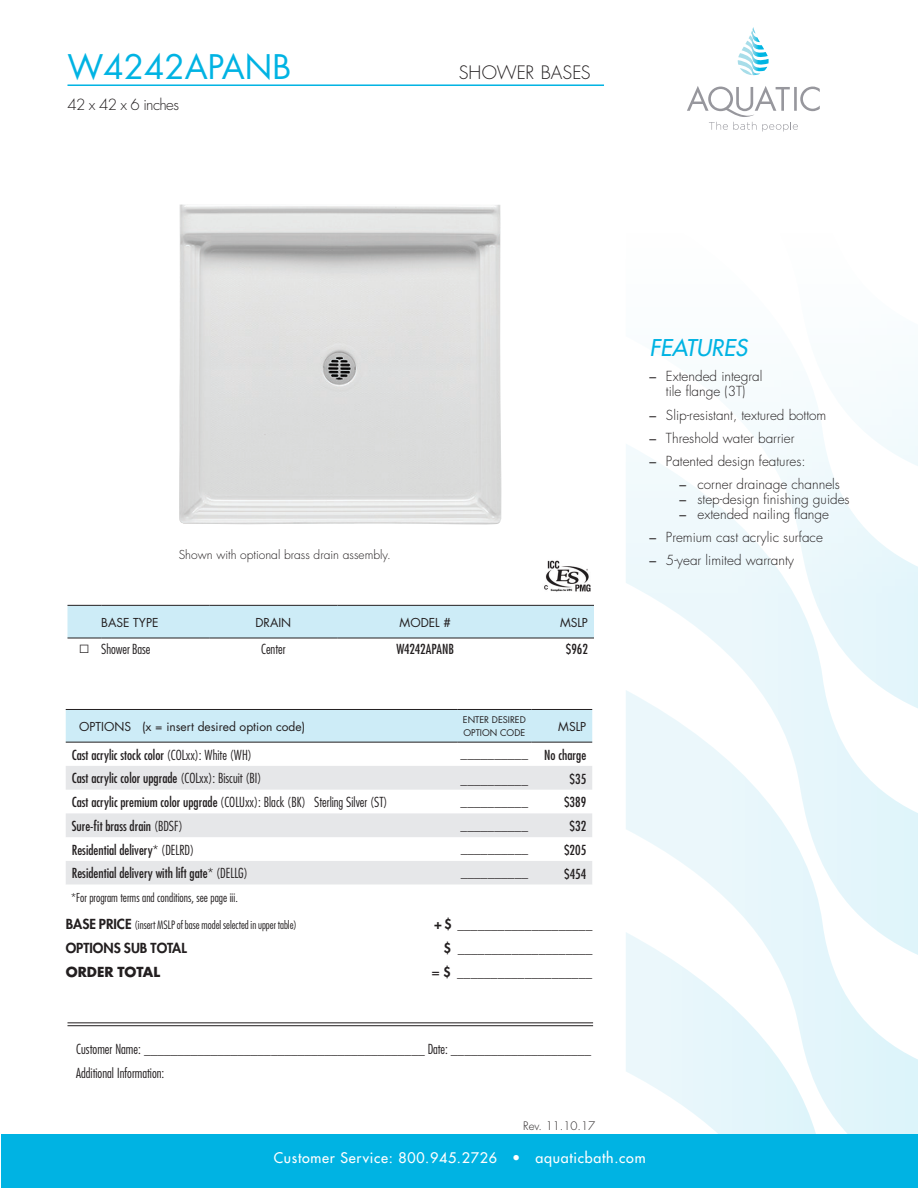
<style>
.page{position:relative;width:918px;height:1188px;background:#fff}
.page>*{position:absolute;margin:0;border:0;box-sizing:border-box;transform-origin:0 0}
.t1{font:33px "Futura Std";color:#00b3e3}
.t2{font:italic 500 22.5px "Futura Std";color:#00b3e3}
.t3{font:300 18px "Futura Std";letter-spacing:.005em;color:#231f20}
.t4{font:300 15px "Futura Std";letter-spacing:-.04em;color:#231f20}
.t5{font:500 14.25px "Futura Std";letter-spacing:.05em;color:#fff}
.t6{font:300 condensed 13.5px/24px "Futura Std";color:#231f20}
.t7{font:300 13.5px/15px "Futura Std";color:#231f20;text-align:center}
.t8{font:condensed 13.5px "Futura Std";color:#231f20}
.t9{font:800 13.5px "Futura Std";color:#231f20}
.t10{font:700 13.5px "Futura Std";color:#231f20}
.t11{font:12px "Futura Std";color:#231f20}
.t12{font:300 condensed 12px "Futura Std";color:#231f20}
.t13{font:300 12px "Futura Std";color:#231f20}
.t14{font:300 11.4px "Futura Std";color:#231f20}
.t15{font:300 condensed 11.25px "Futura Std";color:#231f20}
.t16{font:9px/13.5px "Futura Std";color:#231f20}
.s1{font-family:"Arial";font-weight:400;font-stretch:normal;font-size:18px}
.s2{font-weight:300}
.s3{font-weight:400}
.s4{font-weight:800;font-stretch:normal;font-size:13.5px}
.s5{font-weight:500}
</style>
<div class="page">
<hr style="left:68px;top:1025px;width:525px;height:1px;background:#231f20">
<hr style="left:68px;top:1022px;width:525px;height:1px;background:#231f20">
<svg style="left:745px;top:380px;width:173px;height:63px"></svg>
<svg style="left:626px;top:443px;width:292px;height:247px"></svg>
<svg style="left:626px;top:690px;width:292px;height:444px"></svg>
<svg style="left:626px;top:932px;width:201px;height:202px"></svg>
<hr style="left:68px;top:84px;width:536px;height:2px;background:#00b3e3">
<svg style="left:687px;top:27px;width:133px;height:105px"></svg>
<div style="left:1px;top:1134px;width:917px;height:54px;background:#00b3e3"></div>
<img style="left:544px;top:560px;width:47px;height:32px">
<img style="left:179px;top:205px;width:322px;height:319px">
<div style="left:68px;top:604px;width:526px;height:34px;background:#cdecf7"></div>
<hr style="left:68px;top:605px;width:33px;height:1px;background:#231f20">
<hr style="left:101px;top:605px;width:108px;height:1px;background:#231f20">
<hr style="left:209px;top:605px;width:129px;height:1px;background:#231f20">
<hr style="left:338px;top:605px;width:175px;height:1px;background:#231f20">
<hr style="left:513px;top:605px;width:81px;height:1px;background:#231f20">
<hr style="left:68px;top:638px;width:33px;height:1px;background:#231f20">
<hr style="left:101px;top:638px;width:108px;height:1px;background:#231f20">
<hr style="left:209px;top:638px;width:129px;height:1px;background:#231f20">
<hr style="left:338px;top:638px;width:175px;height:1px;background:#231f20">
<hr style="left:513px;top:638px;width:81px;height:1px;background:#231f20">
<div style="left:66px;top:710px;width:526px;height:32px;background:#cdecf7"></div>
<svg style="left:66px;top:766px;width:526px;height:119px;fill:#e6e7e9"></svg>
<hr style="left:66px;top:709px;width:391px;height:1px;background:#231f20">
<hr style="left:457px;top:709px;width:74px;height:1px;background:#231f20">
<hr style="left:531px;top:709px;width:61px;height:1px;background:#231f20">
<hr style="left:66px;top:742px;width:391px;height:1px;background:#231f20">
<hr style="left:457px;top:742px;width:74px;height:1px;background:#231f20">
<hr style="left:531px;top:742px;width:61px;height:1px;background:#231f20">
<h1 class="t1" style="left:68px;top:45px;width:225px">W4242APANB</h1>
<p class="t4" style="left:68px;top:96px;width:113px">42 x 42 x 6 inches</p>
<h3 class="t3" style="left:459px;top:62px;width:134px">SHOWER BASES</h3>
<p class="t13" style="left:179px;top:547px;width:214px">Shown with optional brass drain assembly.</p>
<p class="t11" style="left:101px;top:615px;width:59px">BASE TYPE</p>
<p class="t11" style="left:255px;top:615px;width:37px">DRAIN</p>
<p class="t11" style="left:400px;top:615px;width:53px">MODEL #</p>
<p class="t11" style="left:560px;top:615px;width:29px">MSLP</p>
<p class="t6" style="left:79px;top:637px;width:73px"><span class="s1">□</span> Shower Base</p>
<p class="t6" style="left:261px;top:637px;width:26px">Center</p>
<p class="t8" style="left:397px;top:641px;width:59px">W4242APANB</p>
<p class="t8" style="left:566px;top:641px;width:24px">$962</p>
<p class="t11" style="left:79px;top:719px;width:228px">OPTIONS (x = insert desired option code)</p>
<p class="t16" style="left:463px;top:713px;width:64px">ENTER DESIRED<br>OPTION CODE</p>
<p class="t11" style="left:558px;top:719px;width:29px">MSLP</p>
<p class="t8" style="left:72px;top:747px;width:182px">Cast acrylic stock color <span class="s2">(COLxx): White (WH)</span></p>
<p class="t6" style="left:461px;top:741px;width:127px">__________ <span class="s3">No charge</span></p>
<p class="t8" style="left:72px;top:770px;width:191px">Cast acrylic color upgrade <span class="s2">(COLxx): Biscuit (BI)</span></p>
<p class="t6" style="left:461px;top:767px;width:69px">__________</p>
<p class="t8" style="left:570px;top:771px;width:18px">$35</p>
<p class="t6" style="left:72px;top:790px;width:317px"><span class="s3">Cast acrylic premium color upgrade</span> (COLUxx): Black (BK) Sterling Silver (ST)</p>
<p class="t6" style="left:461px;top:789px;width:69px">__________</p>
<p class="t8" style="left:564px;top:794px;width:24px">$389</p>
<p class="t8" style="left:72px;top:818px;width:113px">Sure-fit brass drain <span class="s2">(BDSF)</span></p>
<p class="t6" style="left:461px;top:813px;width:69px">__________</p>
<p class="t8" style="left:570px;top:818px;width:18px">$32</p>
<p class="t8" style="left:72px;top:842px;width:124px">Residential delivery<span class="s2">* (DELRD)</span></p>
<p class="t6" style="left:461px;top:836px;width:69px">__________</p>
<p class="t8" style="left:564px;top:842px;width:24px">$205</p>
<p class="t8" style="left:72px;top:865px;width:178px">Residential delivery with lift gate<span class="s2">* (DELLG)</span></p>
<p class="t6" style="left:461px;top:860px;width:69px">__________</p>
<p class="t8" style="left:564px;top:866px;width:24px">$454</p>
<p class="t12" style="left:71px;top:890px;width:168px">*For program terms and conditions, see page iii.</p>
<p class="t15" style="left:66px;top:919px;width:233px"><span class="s4">BASE PRICE</span> (insert MSLP of base model selected in upper table)</p>
<p class="t9" style="left:434px;top:916px;width:160px">+ $ ____________________</p>
<p class="t9" style="left:66px;top:940px;width:123px">OPTIONS SUB TOTAL</p>
<p class="t9" style="left:444px;top:940px;width:151px">$ ____________________</p>
<p class="t10" style="left:66px;top:963px;width:96px">ORDER TOTAL</p>
<p class="t9" style="left:432px;top:963px;width:162px"><span class="s5">=</span> $ ____________________</p>
<p class="t6" style="left:76px;top:1037px;width:517px">Customer Name: __________________________________________ Date: _____________________<br>Additional Information:</p>
<p class="t14" style="left:523px;top:1119px;width:73px">Rev. 11.10.17</p>
<h2 class="t2" style="left:650px;top:333px;width:99px">FEATURES</h2>
<p class="t7" style="left:650px;top:369px;width:114px"><span class="s3">–</span> Extended integral tile flange (3T)</p>
<p class="t7" style="left:650px;top:408px;width:178px"><span class="s3">–</span> Slip-resistant, textured bottom</p>
<p class="t7" style="left:650px;top:431px;width:147px"><span class="s3">–</span> Threshold water barrier</p>
<p class="t7" style="left:650px;top:454px;width:158px"><span class="s3">–</span> Patented design features:</p>
<p class="t7" style="left:679px;top:477px;width:162px"><span class="s3">–</span> corner drainage channels</p>
<p class="t7" style="left:679px;top:492px;width:172px"><span class="s3">–</span> step-design finishing guides</p>
<p class="t7" style="left:679px;top:507px;width:151px"><span class="s3">–</span> extended nailing flange</p>
<p class="t7" style="left:649px;top:530px;width:175px"><span class="s3">–</span> Premium cast acrylic surface</p>
<p class="t7" style="left:649px;top:553px;width:146px"><span class="s3">–</span> 5-year limited warranty</p>
<p class="t5" style="left:274px;top:1149px;width:373px">Customer Service: 800.945.2726 • aquaticbath.com</p>
</div>
